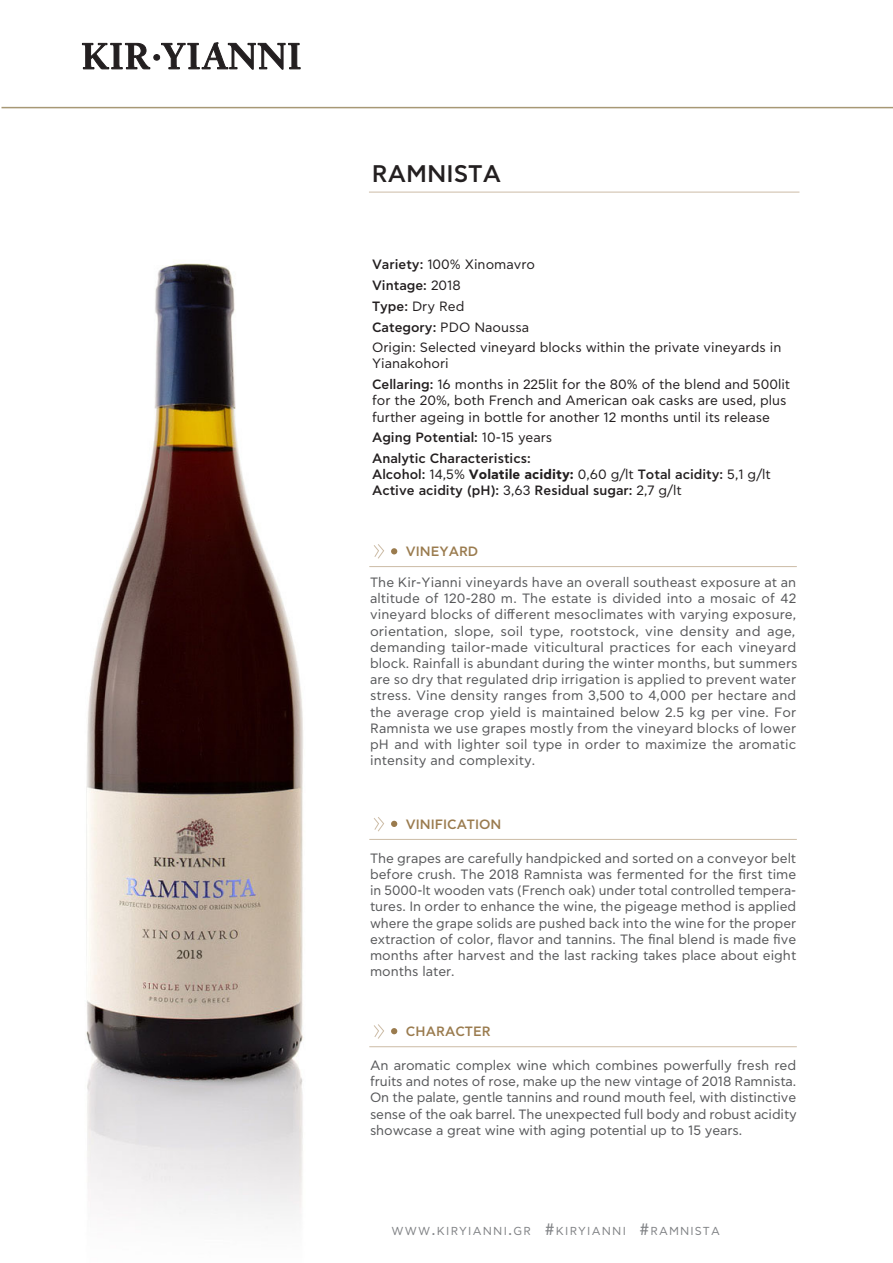
<style>
.page{position:relative;width:893px;height:1263px;background:#fff}
.page>*{position:absolute;margin:0;border:0;box-sizing:border-box;transform-origin:0 0}
.t1{font:500 24px "CF Asty";color:#231f20}
.t2{font:13.5px/16.2px "CF Asty";letter-spacing:.005em;color:#57585a;text-align:justify}
.t3{font:13.5px/20.7px "CF Asty";color:#231f20}
.t4{font:500 13.5px/20.7px "CF Asty";color:#231f20}
.t5{font:500 13.5px "CF Asty";color:#9a7b4e}
.t6{font:11.55px "CF Asty";letter-spacing:.105em;color:#808285}
.s1{font-weight:500}
.s2{font-weight:400}
.s3{font-weight:700}
.s4{font-size:16.5px}
</style>
<div class="page">
<img style="left:86px;top:263px;width:217px;height:956px">
<hr style="left:369px;top:192px;width:430px;height:1px;background:#ccbca6">
<hr style="left:369px;top:566px;width:428px;height:1px;background:#ccbca6">
<svg style="left:373px;top:544px;width:11px;height:15px"></svg>
<svg style="left:391px;top:548px;width:6px;height:6px"></svg>
<hr style="left:369px;top:839px;width:428px;height:1px;background:#ccbca6">
<svg style="left:374px;top:817px;width:10px;height:15px"></svg>
<svg style="left:391px;top:821px;width:6px;height:6px"></svg>
<hr style="left:369px;top:1046px;width:428px;height:1px;background:#ccbca6">
<svg style="left:374px;top:1024px;width:10px;height:15px"></svg>
<svg style="left:391px;top:1028px;width:6px;height:6px"></svg>
<hr style="left:2px;top:107px;width:891px;height:1px;background:#a79875">
<svg style="left:82px;top:42px;width:218px;height:28px"></svg>
<h1 class="t1" style="left:372px;top:160px;width:131px">RAMNISTA</h1>
<p class="t3" style="left:372px;top:255px;width:411px"><span class="s1">Variety:</span> 100% Xinomavro<br><span class="s1">Vintage:</span> 2018<br><span class="s1">Type:</span> Dry Red<br><span class="s1">Category:</span> PDO Naoussa<br>Origin: Selected vineyard blocks within the private vineyards in</p>
<p class="t3" style="left:372px;top:354px;width:420px">Yianakohori<br><span class="s1">Cellaring:</span> 16 months in 225lit for the 80% of the blend and 500lit</p>
<p class="t3" style="left:372px;top:393px;width:416px;line-height:16.2px">for the 20%, both French and American oak casks are used, plus further ageing in bottle for another 12 months until its release</p>
<p class="t4" style="left:372px;top:428px;width:182px">Aging Potential: <span class="s2">10-15 years<br></span>Analytic Characteristics:</p>
<p class="t4" style="left:372px;top:467px;width:400px;line-height:16.2px">Alcohol: <span class="s2">14,5%</span> <span class="s3">Volatile acidity:</span> <span class="s2">0,60 g/lt</span> Total acidity: <span class="s2">5,1 g/lt<br></span>Active acidity (pH): <span class="s2">3,63</span> Residual sugar: <span class="s2">2,7 g/lt</span></p>
<p class="t5" style="left:406px;top:544px;width:74px">VINEYARD</p>
<p class="t2" style="left:370px;top:575px;width:429px;text-align:left">The Kir-Yianni vineyards have an overall southeast exposure at an altitude of 120-280 m. The estate is divided into a mosaic of 42 vineyard blocks of different mesoclimates with varying exposure, orientation, slope, soil type, rootstock, vine density and age, demanding tailor-made viticultural practices for each vineyard block. Rainfall is abundant during the winter months, but summers are so dry that regulated drip irrigation is applied to prevent water stress. Vine density ranges from 3,500 to 4,000 per hectare and the average crop yield is maintained below 2.5 kg per vine. For Ramnista we use grapes mostly from the vineyard blocks of lower pH and with lighter soil type in order to maximize the aromatic intensity and complexity.</p>
<p class="t5" style="left:406px;top:817px;width:97px">VINIFICATION</p>
<p class="t2" style="left:370px;top:850px;width:428px">The grapes are carefully handpicked and sorted on a conveyor belt before crush. The 2018 Ramnista was fermented for the first time in 5000-lt wooden vats (French oak) under total controlled tempera&shy;tures. In order to enhance the wine, the pigeage method is applied where the grape solids are pushed back into the wine for the proper extraction of color, flavor and tannins. The final blend is made five months after harvest and the last racking takes place about eight months later.</p>
<p class="t5" style="left:406px;top:1024px;width:86px">CHARACTER</p>
<p class="t2" style="left:370px;top:1058px;width:428px">An aromatic complex wine which combines powerfully fresh red fruits and notes of rose, make up the new vintage of 2018 Ramnista.<br>On the palate, gentle tannins and round mouth feel, with distinctive sense of the oak barrel. The unexpected full body and robust acidity showcase a great wine with aging potential up to 15 years.</p>
<p class="t6" style="left:392px;top:1224px;width:330px">WWW<span class="s4">.</span>KIRYIANNI<span class="s4">.</span>GR <span class="s4">#</span>KIRYIANNI <span class="s4">#</span>RAMNISTA</p>
</div>
